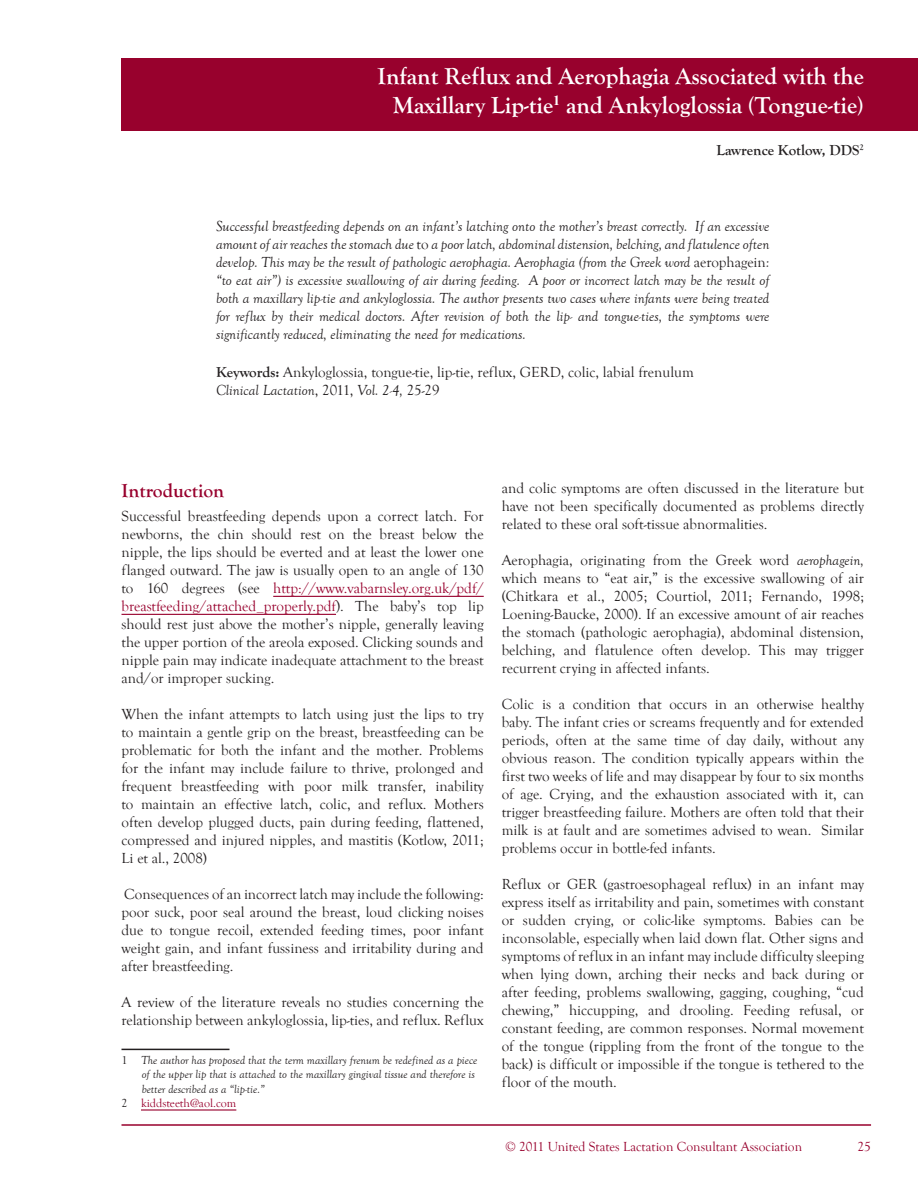
<style>
.page{position:relative;width:918px;height:1188px;background:#fff}
.page>*{position:absolute;margin:0;border:0;box-sizing:border-box;transform-origin:0 0}
.t1{font:700 24px/28.8px "Goudy Old Style T";color:#fff;text-align:right}
.t2{font:700 19.5px "Goudy Old Style T";color:#98012d}
.t3{font:15px/18px "Goudy Old Style T";color:#231f20;text-align:justify}
.t4{font:italic 15px/18px "Goudy Old Style T";color:#231f20;text-align:justify}
.t5{font:700 15px "Goudy Old Style T";color:#231f20}
.t6{font:13.5px "Goudy Old Style T";color:#98012d}
.t7{font:italic 12px "Goudy Old Style T";color:#231f20}
.t8{font:12px "Goudy Old Style T";color:#98012d}
.s1{font-style:normal}
.s2{font-weight:700}
.s3{font-style:italic}
.s4{color:#98012d}
.s5{color:#231f20}
</style>
<div class="page">
<hr style="left:122px;top:1124px;width:749px;height:2px;background:#98012d">
<div style="left:122px;top:58px;width:796px;height:72px;background:#98012d"></div>
<hr style="left:273px;top:596px;width:211px;height:1px;background:#98012d">
<hr style="left:122px;top:614px;width:214px;height:1px;background:#98012d">
<hr style="left:122px;top:1049px;width:108px;height:1px;background:#231f20">
<hr style="left:141px;top:1109px;width:95px;height:2px;background:#98012d">
<h1 class="t1" style="left:378px;top:62px;width:488px">Infant Reflux and Aerophagia Associated with the<br>Maxillary Lip-tie<sup>1</sup> and Ankyloglossia (Tongue-tie)</h1>
<p class="t5" style="left:717px;top:141px;width:149px">Lawrence Kotlow, DDS<sup>2</sup></p>
<p class="t4" style="left:216px;top:218px;width:555px">Successful breastfeeding depends on an infant’s latching onto the mother’s breast correctly. If an excessive amount of air reaches the stomach due <span class="s1">to</span> a poor latch, abdominal distension, belching, and flatulence often develop. This may be the result of pathologic aerophagia. Aerophagia (from the Greek word <span class="s1">aerophagein</span>: “to eat air”) is excessive swallowing of air during feeding. A poor or incorrect latch may be the result of both a maxillary lip-tie and ankyloglossia. The author presents two cases where infants were being treated for reflux by their medical doctors. After revision of both the lip- and tongue-ties, the symptoms were significantly reduced, eliminating the need for medications.</p>
<p class="t3" style="left:216px;top:363px;width:479px"><span class="s2">Keywords:</span> Ankyloglossia, tongue-tie, lip-tie, reflux, GERD, colic, labial frenulum<br><span class="s3">Clinical Lactation</span>, 2011, <span class="s3">Vol. 2-4,</span> 25-29</p>
<h2 class="t2" style="left:122px;top:479px;width:115px">Introduction<sup>12</sup></h2>
<p class="t3" style="left:122px;top:508px;width:364px">Successful breastfeeding depends upon a correct latch. For newborns, the chin should rest on the breast below the nipple, the lips should be everted and at least the lower one flanged outward. The jaw is usually open to an angle of 130 to 160 degrees (see <span class="s4">http://www.vabarnsley.org.uk/pdf/ breastfeeding/attached_properly.pdf</span>). The baby’s top lip should rest just above the mother’s nipple, generally leaving the upper portion of the areola exposed. Clicking sounds and nipple pain may indicate inadequate attachment to the breast and/or improper sucking.</p>
<p class="t3" style="left:122px;top:706px;width:364px">When the infant attempts to latch using just the lips to try to maintain a gentle grip on the breast, breastfeeding can be problematic for both the infant and the mother. Problems for the infant may include failure to thrive, prolonged and frequent breastfeeding with poor milk transfer, inability to maintain an effective latch, colic, and reflux. Mothers often develop plugged ducts, pain during feeding, flattened, compressed and injured nipples, and mastitis (Kotlow, 2011; Li et al., 2008)</p>
<p class="t3" style="left:122px;top:886px;width:364px">Consequences of an incorrect latch may include the following: poor suck, poor seal around the breast, loud clicking noises due to tongue recoil, extended feeding times, poor infant weight gain, and infant fussiness and irritability during and after breastfeeding.</p>
<p class="t3" style="left:122px;top:994px;width:364px">A review of the literature reveals no studies concerning the relationship between ankyloglossia, lip-ties, and reflux. Reflux</p>
<p class="t7" style="left:122px;top:1053px;width:357px"><span class="s1">1</span> The author has proposed that the term maxillary frenum be redefined as a piece</p>
<p class="t7" style="left:142px;top:1068px;width:335px">of the upper lip that is attached to the maxillary gingival tissue and therefore is</p>
<p class="t7" style="left:142px;top:1082px;width:124px">better described as a “lip-tie.”</p>
<p class="t8" style="left:122px;top:1096px;width:116px"><span class="s5">2</span> kiddsteeth@aol.com</p>
<p class="t3" style="left:502px;top:479px;width:364px">and colic symptoms are often discussed in the literature but have not been specifically documented as problems directly related to these oral soft-tissue abnormalities.</p>
<p class="t3" style="left:502px;top:551px;width:364px">Aerophagia, originating from the Greek word <span class="s3">aerophagein, </span>which means to “eat air,” is the excessive swallowing of air (Chitkara et al., 2005; Courtiol, 2011; Fernando, 1998; Loening-Baucke, 2000). If an excessive amount of air reaches the stomach (pathologic aerophagia), abdominal distension, belching, and flatulence often develop. This may trigger recurrent crying in affected infants.</p>
<p class="t3" style="left:502px;top:695px;width:364px">Colic is a condition that occurs in an otherwise healthy baby. The infant cries or screams frequently and for extended periods, often at the same time of day daily, without any obvious reason. The condition typically appears within the first two weeks of life and may disappear by four to six months of age. Crying, and the exhaustion associated with it, can trigger breastfeeding failure. Mothers are often told that their milk is at fault and are sometimes advised to wean. Similar problems occur in bottle-fed infants.</p>
<p class="t3" style="left:502px;top:875px;width:364px">Reflux or GER (gastroesophageal reflux) in an infant may express itself as irritability and pain, sometimes with constant or sudden crying, or colic-like symptoms. Babies can be inconsolable, especially when laid down flat. Other signs and symptoms of reflux in an infant may include difficulty sleeping when lying down, arching their necks and back during or after feeding, problems swallowing, gagging, coughing, “cud chewing,” hiccupping, and drooling. Feeding refusal, or constant feeding, are common responses. Normal movement of the tongue (rippling from the front of the tongue to the back) is difficult or impossible if the tongue is tethered to the floor of the mouth.</p>
<p class="t6" style="left:505px;top:1139px;width:298px">© 2011 United States Lactation Consultant Association</p>
<p class="t6" style="left:858px;top:1139px;width:15px">25</p>
</div>
